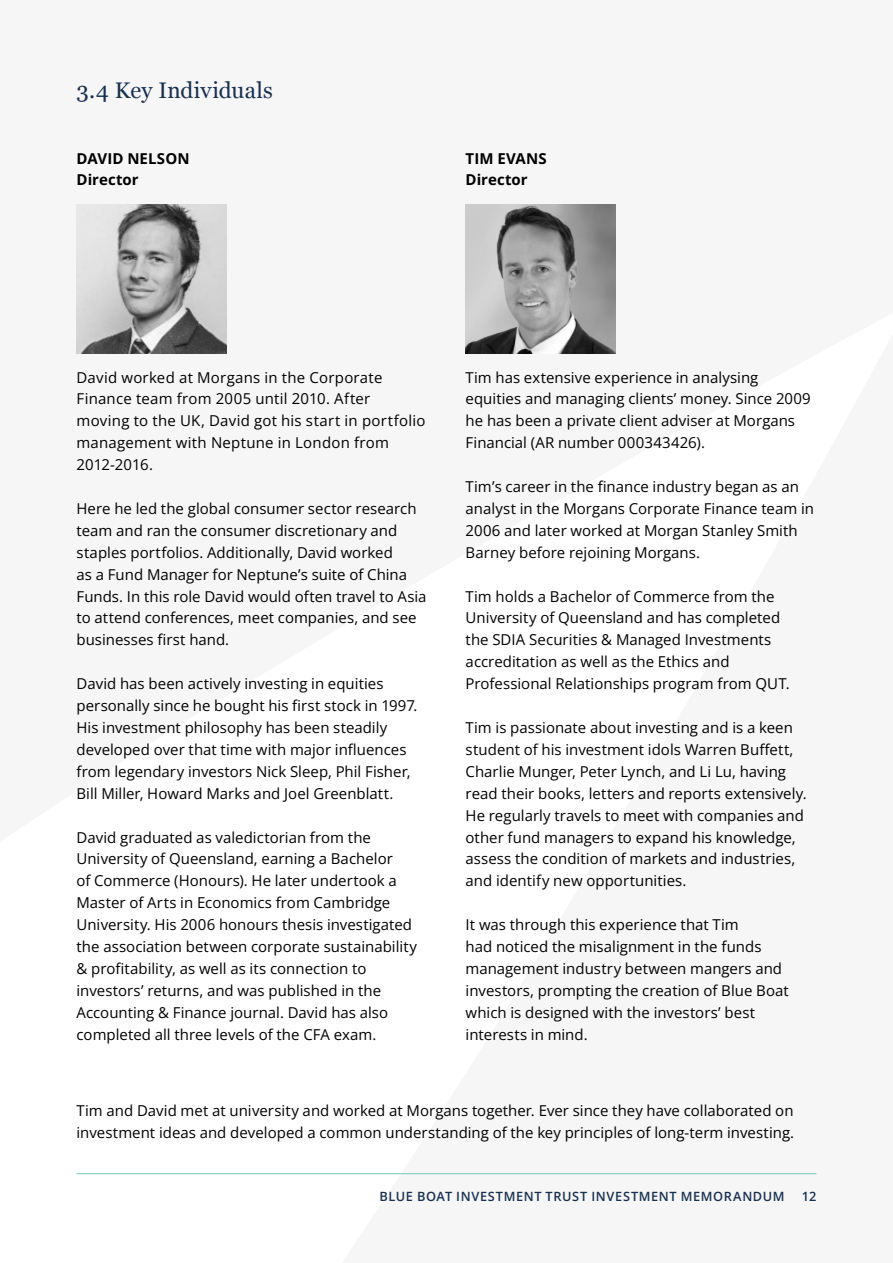
<style>
.page{position:relative;width:893px;height:1263px;background:#f6f6f6}
.page>*{position:absolute;margin:0;border:0;box-sizing:border-box;transform-origin:0 0}
.t1{font:22.5px "Georgia";letter-spacing:.01em;color:#18304f}
.P1{font:15px/21.9px "Open Sans";color:#000}
.P1_bold_no_space_after{font:700 15px "Open Sans";letter-spacing:.01em;color:#000}
.P1_bold{font:700 15px "Open Sans";color:#000}
.t2{font:600 12.75px "Open Sans";letter-spacing:.045em;color:#18304f}
</style>
<div class="page">
<hr style="left:77px;top:1173px;width:739px;height:1px;background:#7dcfc2">
<img style="left:77px;top:204px;width:149px;height:150px">
<img style="left:466px;top:204px;width:149px;height:150px">
<p class="t1" style="left:77px;top:74px;width:198px">3.4 Key Individuals</p>
<p class="P1_bold_no_space_after" style="left:77px;top:147px;width:115px">DAVID NELSON</p>
<p class="P1_bold" style="left:77px;top:169px;width:64px">Director</p>
<p class="P1_bold_no_space_after" style="left:466px;top:147px;width:83px">TIM EVANS</p>
<p class="P1_bold" style="left:466px;top:169px;width:64px">Director</p>
<p class="P1" style="left:77px;top:366px;width:350px">David worked at Morgans in the Corporate Finance team from 2005 until 2010. After moving to the UK, David got his start in portfolio management with Neptune in London from 2012-2016.</p>
<p class="P1" style="left:77px;top:497px;width:352px">Here he led the global consumer sector research team and ran the consumer discretionary and staples portfolios. Additionally, David worked<br>as a Fund Manager for Neptune’s suite of China Funds. In this role David would often travel to Asia to attend conferences, meet companies, and see businesses first hand.</p>
<p class="P1" style="left:77px;top:672px;width:342px">David has been actively investing in equities personally since he bought his first stock in 1997.<br>His investment philosophy has been steadily developed over that time with major influences from legendary investors Nick Sleep, Phil Fisher, Bill Miller, Howard Marks and Joel Greenblatt.</p>
<p class="P1" style="left:77px;top:826px;width:342px">David graduated as valedictorian from the University of Queensland, earning a Bachelor<br>of Commerce (Honours). He later undertook a Master of Arts in Economics from Cambridge University. His 2006 honours thesis investigated the association between corporate sustainability &amp; profitability, as well as its connection to investors’ returns, and was published in the Accounting &amp; Finance journal. David has also completed all three levels of the CFA exam.</p>
<p class="P1" style="left:466px;top:366px;width:347px">Tim has extensive experience in analysing equities and managing clients’ money. Since 2009 he has been a private client adviser at Morgans Financial (AR number 000343426).</p>
<p class="P1" style="left:466px;top:475px;width:350px">Tim’s career in the finance industry began as an analyst in the Morgans Corporate Finance team in 2006 and later worked at Morgan Stanley Smith Barney before rejoining Morgans.</p>
<p class="P1" style="left:466px;top:585px;width:325px">Tim holds a Bachelor of Commerce from the University of Queensland and has completed the SDIA Securities &amp; Managed Investments accreditation as well as the Ethics and Professional Relationships program from QUT.</p>
<p class="P1" style="left:466px;top:716px;width:342px">Tim is passionate about investing and is a keen student of his investment idols Warren Buffett, Charlie Munger, Peter Lynch, and Li Lu, having read their books, letters and reports extensively.<br>He regularly travels to meet with companies and other fund managers to expand his knowledge, assess the condition of markets and industries, and identify new opportunities.</p>
<p class="P1" style="left:466px;top:913px;width:325px">It was through this experience that Tim<br>had noticed the misalignment in the funds management industry between mangers and investors, prompting the creation of Blue Boat which is designed with the investors’ best interests in mind.</p>
<p class="P1" style="left:77px;top:1099px;width:719px">Tim and David met at university and worked at Morgans together. Ever since they have collaborated on investment ideas and developed a common understanding of the key principles of long-term investing.</p>
<p class="t2" style="left:379px;top:1187px;width:407px">BLUE BOAT INVESTMENT TRUST INVESTMENT MEMORANDUM</p>
<p class="t2" style="left:802px;top:1187px;width:16px">12</p>
</div>
